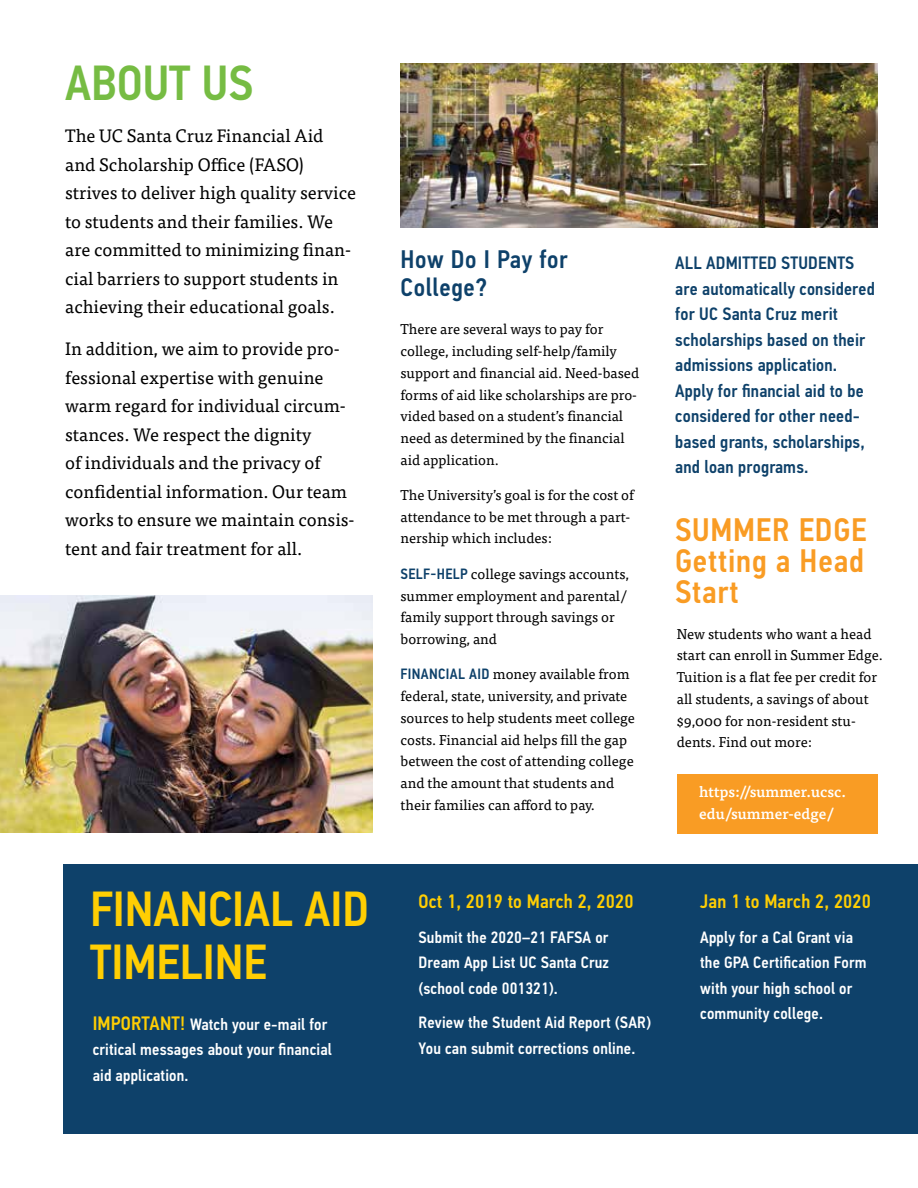
<style>
.page{position:relative;width:918px;height:1188px;background:#fff}
.page>*{position:absolute;margin:0;border:0;box-sizing:border-box;transform-origin:0 0}
.t1{font:500 49.5px/52.5px "PF Din Text Cond Pro";color:#ffce03}
.t2{font:500 49.5px "PF Din Text Cond Pro";color:#76bc43}
.t3{font:500 32.7px/31px "PF Din Text Cond Pro";letter-spacing:.025em;color:#f99c24;text-align:justify}
.t4{font:500 25.5px/28.5px "PF Din Text Cond Pro";letter-spacing:.025em;color:#0e416a}
.t5{font:500 19.5px "PF Din Text Cond Pro";letter-spacing:.01em;color:#ffce03}
.t6{font:18px/28.5px "Tisa Pro";color:#000}
.t7{font:500 18px/25.5px "PF Din Text Cond Pro";letter-spacing:.01em;color:#0e416a}
.t8{font:500 16.5px/25.5px "PF Din Text Cond Pro";letter-spacing:.01em;color:#fff}
.t9{font:500 15px/21.8px "Tisa Pro";color:#fff}
.t10{font:14.25px/21.8px "Tisa Pro";color:#000}
.s1{font-size:19.5px;color:#ffce03}
.s2{font-family:"PF Din Text Cond Pro";font-weight:500;font-size:15px;color:#0e416a}
</style>
<div class="page">
<div style="left:63px;top:864px;width:855px;height:270px;background:#0e416a"></div>
<img style="left:0;top:596px;width:373px;height:236px">
<img style="left:400px;top:63px;width:478px;height:164px">
<div style="left:677px;top:774px;width:201px;height:59px;background:#f99c24"></div>
<h1 class="t2" style="left:65px;top:53px;width:190px">ABOUT US</h1>
<p class="t6" style="left:65px;top:121px;width:292px">The UC Santa Cruz Financial Aid and Scholarship Office (FASO) strives to deliver high quality service to students and their families. We are committed to minimizing finan&shy;cial barriers to support students in achieving their educational goals.</p>
<p class="t6" style="left:65px;top:333px;width:291px">In addition, we aim to provide pro&shy;fessional expertise with genuine warm regard for individual circum&shy;stances. We respect the dignity<br>of individuals and the privacy of confidential information. Our team works to ensure we maintain consis&shy;tent and fair treatment for all.</p>
<h1 class="t1" style="left:90px;top:884px;width:281px">FINANCIAL AID<br>TIMELINE</h1>
<p class="t8" style="left:93px;top:1012px;width:241px"><span class="s1">IMPORTANT!</span> Watch your e-mail for critical messages about your financial aid application.</p>
<h3 class="t4" style="left:400px;top:245px;width:169px">How Do I Pay for<br>College?</h3>
<p class="t10" style="left:400px;top:318px;width:240px">There are several ways to pay for college, including self-help/family support and financial aid. Need-based forms of aid like scholarships are pro&shy;vided based on a student’s financial need as determined by the financial aid application.</p>
<p class="t10" style="left:400px;top:483px;width:235px">The University’s goal is for the cost of attendance to be met through a part&shy;nership which includes:</p>
<p class="t10" style="left:400px;top:562px;width:230px"><span class="s2">SELF-HELP</span> college savings accounts, summer employment and parental/ family support through savings or borrowing, and</p>
<p class="t10" style="left:400px;top:663px;width:236px"><span class="s2">FINANCIAL AID</span> money available from federal, state, university, and private sources to help students meet college costs. Financial aid helps fill the gap between the cost of attending college and the amount that students and their families can afford to pay.</p>
<p class="t7" style="left:675px;top:250px;width:201px">ALL ADMITTED STUDENTS are automatically considered for UC Santa Cruz merit scholarships based on their admissions application.<br>Apply for financial aid to be considered for other need&shy;based grants, scholarships, and loan programs.</p>
<h2 class="t3" style="left:675px;top:514px;width:193px">SUMMER EDGE Getting a Head Start</h2>
<p class="t10" style="left:677px;top:622px;width:208px">New students who want a head start can enroll in Summer Edge.<br>Tuition is a flat fee per credit for all students, a savings of about $9,000 for non-resident stu&shy;dents. Find out more:</p>
<p class="t9" style="left:699px;top:780px;width:148px">https://summer.ucsc. edu/summer-edge/</p>
<h3 class="t5" style="left:418px;top:890px;width:216px">Oct 1, 2019 to March 2, 2020</h3>
<p class="t8" style="left:418px;top:925px;width:192px;text-align:justify">Submit the 2020–21 FAFSA or Dream App List UC Santa Cruz (school code 001321).</p>
<p class="t8" style="left:418px;top:1010px;width:234px">Review the Student Aid Report (SAR)<br>You can submit corrections online.</p>
<h3 class="t5" style="left:700px;top:890px;width:172px">Jan 1 to March 2, 2020</h3>
<p class="t8" style="left:700px;top:925px;width:168px">Apply for a Cal Grant via the GPA Certification Form with your high school or community college.</p>
</div>
